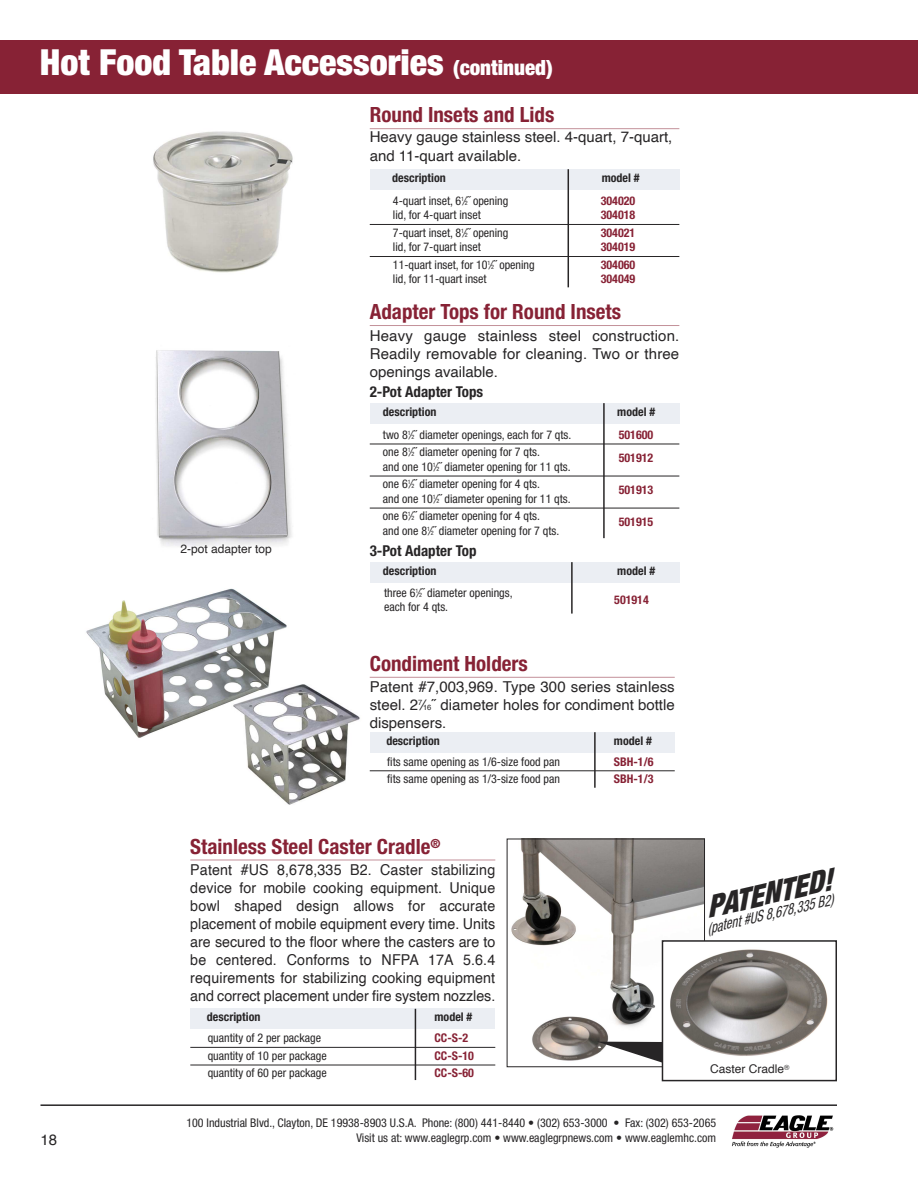
<style>
.page{position:relative;width:918px;height:1188px;background:#fff}
.page>*{position:absolute;margin:0;border:0;box-sizing:border-box;transform-origin:0 0}
.t1{font:900 condensed 36px "Helvetica Neue LT Pro";color:#fff}
.t2{font:italic 900 condensed 30.15px "Helvetica Neue LT Pro";color:#272526;scale:.96 1}
.t3{font:700 condensed 21px "Helvetica Neue LT Pro";color:#872235}
.t4{font:15px/18px "Helvetica";color:#272526;text-align:justify;scale:.95 1}
.t5{font:15px/18px "Helvetica";color:#272526;text-align:justify}
.t6{font:700 condensed 15px "Helvetica Neue LT Pro";color:#272526}
.t7{font:italic condensed 15px "Helvetica Neue LT Pro";color:#272526;scale:.87 1}
.t8{font:condensed 12px/17.7px "Helvetica Neue LT Pro";color:#272526}
.t9{font:700 condensed 12px "Helvetica Neue LT Pro";color:#872235}
.t10{font:700 condensed 12px "Helvetica Neue LT Pro";color:#272526}
.t11{font:12px "Helvetica";color:#272526}
.s1{font-size:21px}
.s2{font-size:6px}
.s3{font-size:7.5px}
</style>
<div class="page">
<hr style="left:40px;top:1104px;width:797px;height:2px;background:#272526">
<img style="left:732px;top:1115px;width:102px;height:32px">
<div style="left:0;top:40px;width:918px;height:54px;background:#872235"></div>
<img style="left:86px;top:588px;width:201px;height:150px">
<div style="left:370px;top:732px;width:305px;height:20px;background:#ebeef3"></div>
<hr style="left:370px;top:770px;width:305px;height:1px;background:#272526">
<hr style="left:594px;top:732px;width:2px;height:56px;background:#272526">
<hr style="left:370px;top:677px;width:305px;height:1px;background:#c3919a">
<img style="left:155px;top:350px;width:137px;height:197px">
<hr style="left:370px;top:325px;width:309px;height:1px;background:#c3919a">
<div style="left:370px;top:562px;width:309px;height:20px;background:#ebeef3"></div>
<hr style="left:571px;top:562px;width:2px;height:52px;background:#272526">
<div style="left:370px;top:403px;width:309px;height:20px;background:#ebeef3"></div>
<hr style="left:370px;top:444px;width:309px;height:1px;background:#272526">
<hr style="left:370px;top:476px;width:309px;height:1px;background:#272526">
<hr style="left:370px;top:508px;width:309px;height:1px;background:#272526">
<hr style="left:603px;top:403px;width:2px;height:135px;background:#272526">
<img style="left:153px;top:131px;width:140px;height:142px">
<div style="left:370px;top:169px;width:309px;height:20px;background:#ebeef3"></div>
<hr style="left:370px;top:224px;width:309px;height:1px;background:#272526">
<hr style="left:370px;top:256px;width:309px;height:1px;background:#272526">
<hr style="left:568px;top:169px;width:1px;height:118px;background:#272526">
<hr style="left:370px;top:128px;width:309px;height:1px;background:#c3919a">
<div style="left:190px;top:1009px;width:305px;height:20px;background:#ebeef3"></div>
<hr style="left:190px;top:1047px;width:305px;height:1px;background:#272526">
<hr style="left:190px;top:1065px;width:305px;height:1px;background:#272526">
<hr style="left:415px;top:1009px;width:1px;height:71px;background:#272526">
<hr style="left:190px;top:860px;width:305px;height:1px;background:#c3919a">
<img style="left:511px;top:841px;width:192px;height:220px">
<div style="left:507px;top:839px;width:198px;height:228px;border:1px solid #272526"></div>
<svg style="left:597px;top:1042px;width:65px;height:24px"></svg>
<div style="left:662px;top:941px;width:174px;height:140px;background:#fff"></div>
<img style="left:670px;top:949px;width:158px;height:107px">
<div style="left:662px;top:940px;width:175px;height:141px;border:2px solid #272526"></div>
<img style="left:228px;top:680px;width:132px;height:125px">
<h1 class="t1" style="left:40px;top:50px;width:514px">Hot Food Table Accessories <span class="s1">(continued)</span></h1>
<h3 class="t3" style="left:370px;top:107px;width:186px">Round Insets and Lids</h3>
<p class="t5" style="left:370px;top:128px;width:304px;line-height:19.5px">Heavy gauge stainless steel. 4-quart, 7-quart, and 11-quart available.</p>
<p class="t10" style="left:392px;top:173px;width:55px">description</p>
<p class="t10" style="left:602px;top:173px;width:39px">model #</p>
<p class="t8" style="left:393px;top:193px;width:117px">4-quart inset, 6<sup>1</sup>⁄<span class="s2">2</span>˝ opening</p>
<p class="t9" style="left:601px;top:196px;width:36px">304020</p>
<p class="t8" style="left:393px;top:207px;width:89px">lid, for 4-quart inset</p>
<p class="t9" style="left:601px;top:211px;width:36px">304018</p>
<p class="t8" style="left:393px;top:225px;width:117px">7-quart inset, 8<sup>1</sup>⁄<span class="s2">2</span>˝ opening</p>
<p class="t9" style="left:601px;top:228px;width:36px">304021</p>
<p class="t8" style="left:393px;top:239px;width:89px">lid, for 7-quart inset</p>
<p class="t9" style="left:601px;top:243px;width:36px">304019</p>
<p class="t8" style="left:393px;top:257px;width:143px">11-quart inset, for 10<sup>1</sup>⁄<span class="s2">2</span>˝ opening</p>
<p class="t9" style="left:601px;top:260px;width:36px">304060</p>
<p class="t8" style="left:393px;top:271px;width:95px">lid, for 11-quart inset</p>
<p class="t9" style="left:601px;top:275px;width:36px">304049</p>
<h3 class="t3" style="left:370px;top:304px;width:253px">Adapter Tops for Round Insets</h3>
<p class="t5" style="left:370px;top:328px;width:311px">Heavy gauge stainless steel con struc tion.<br>Readily removable for cleaning. Two or three openings available.</p>
<p class="t11" style="left:180px;top:544px;width:93px">2-pot adapter top</p>
<p class="t6" style="left:370px;top:387px;width:115px">2-Pot Adapter Tops</p>
<p class="t10" style="left:383px;top:407px;width:55px">description</p>
<p class="t10" style="left:617px;top:407px;width:39px">model #</p>
<p class="t8" style="left:383px;top:427px;width:190px">two 8<sup>1</sup>⁄<span class="s2">2</span>˝ diameter openings, each for 7 qts.</p>
<p class="t9" style="left:619px;top:430px;width:36px">501600</p>
<p class="t8" style="left:383px;top:444px;width:158px">one 8<sup>1</sup>⁄<span class="s2">2</span>˝ diameter opening for 7 qts.</p>
<p class="t9" style="left:619px;top:454px;width:36px">501912</p>
<p class="t8" style="left:383px;top:459px;width:189px">and one 10<sup>1</sup>⁄<span class="s2">2</span>˝ diameter opening for 11 qts. one 6<sup>1</sup>⁄<span class="s2">2</span>˝ diameter opening for 4 qts.</p>
<p class="t9" style="left:619px;top:486px;width:36px">501913</p>
<p class="t8" style="left:383px;top:491px;width:189px">and one 10<sup>1</sup>⁄<span class="s2">2</span>˝ diameter opening for 11 qts. one 6<sup>1</sup>⁄<span class="s2">2</span>˝ diameter opening for 4 qts.</p>
<p class="t9" style="left:619px;top:518px;width:36px">501915</p>
<p class="t8" style="left:383px;top:523px;width:178px">and one 8<sup>1</sup>⁄<span class="s2">2</span>˝ diameter opening for 7 qts.</p>
<p class="t6" style="left:370px;top:546px;width:108px">3-Pot Adapter Top</p>
<p class="t10" style="left:383px;top:566px;width:55px">description</p>
<p class="t10" style="left:617px;top:566px;width:39px">model #</p>
<p class="t8" style="left:384px;top:585px;width:130px">three 6<sup>1</sup>⁄<span class="s2">2</span>˝ diameter openings,</p>
<p class="t9" style="left:614px;top:596px;width:36px">501914</p>
<p class="t8" style="left:384px;top:599px;width:66px">each for 4 qts.</p>
<h3 class="t3" style="left:370px;top:656px;width:160px">Condiment Holders</h3>
<p class="t5" style="left:370px;top:679px;width:306px">Patent #7,003,969. Type 300 series stainless steel. 2<sup>7</sup>⁄<span class="s3">16</span>˝ diameter holes for condiment bottle dispensers.</p>
<p class="t10" style="left:386px;top:736px;width:55px">description</p>
<p class="t10" style="left:614px;top:736px;width:39px">model #</p>
<p class="t8" style="left:387px;top:753px;width:174px">fits same opening as 1/6-size food pan</p>
<p class="t9" style="left:614px;top:757px;width:41px">SBH-1/6</p>
<p class="t8" style="left:387px;top:771px;width:174px">fits same opening as 1/3-size food pan</p>
<p class="t9" style="left:614px;top:775px;width:41px">SBH-1/3</p>
<h3 class="t3" style="left:190px;top:839px;width:252px">Stainless Steel Caster Cradle<sup>®</sup></h3>
<p class="t4" style="left:190px;top:862px;width:323px">Patent #US 8,678,335 B2. Caster stabilizing device for mobile cooking equipment. Unique bowl shaped design allows for accurate placement of mobile equipment every time. Units are secured to the floor where the casters are to be centered. Conforms to NFPA 17A 5.6.4 requirements for stabilizing cooking equipment and correct placement under fire system nozzles.</p>
<p class="t10" style="left:207px;top:1013px;width:55px">description</p>
<p class="t10" style="left:434px;top:1013px;width:39px">model #</p>
<p class="t8" style="left:208px;top:1030px;width:115px">quantity of 2 per package</p>
<p class="t9" style="left:435px;top:1034px;width:35px">CC-S-2</p>
<p class="t8" style="left:208px;top:1048px;width:121px">quantity of 10 per package</p>
<p class="t9" style="left:435px;top:1051px;width:41px">CC-S-10</p>
<p class="t8" style="left:208px;top:1065px;width:121px">quantity of 60 per package</p>
<p class="t9" style="left:435px;top:1069px;width:41px">CC-S-60</p>
<h2 class="t2" style="left:702px;top:891px;width:135px;rotate:-13deg">PATENTED!</h2>
<p class="t7" style="left:705px;top:920px;width:149px;rotate:-13deg">(patent #US 8,678,335 B2)</p>
<p class="t11" style="left:710px;top:1064px;width:81px">Caster Cradle<sup>®</sup></p>
<p class="t8" style="left:186px;top:1115px;width:531px">100 Industrial Blvd., Clayton, DE 19938-8903 U.S.A. Phone: (800) 441-8440 • (302) 653-3000 • Fax: (302) 653-2065</p>
<p class="t5" style="left:40px;top:1132px;width:18px">18</p>
<p class="t8" style="left:356px;top:1130px;width:361px">Visit us at: www.eaglegrp.com • www.eaglegrpnews.com • www.eaglemhc.com</p>
</div>
